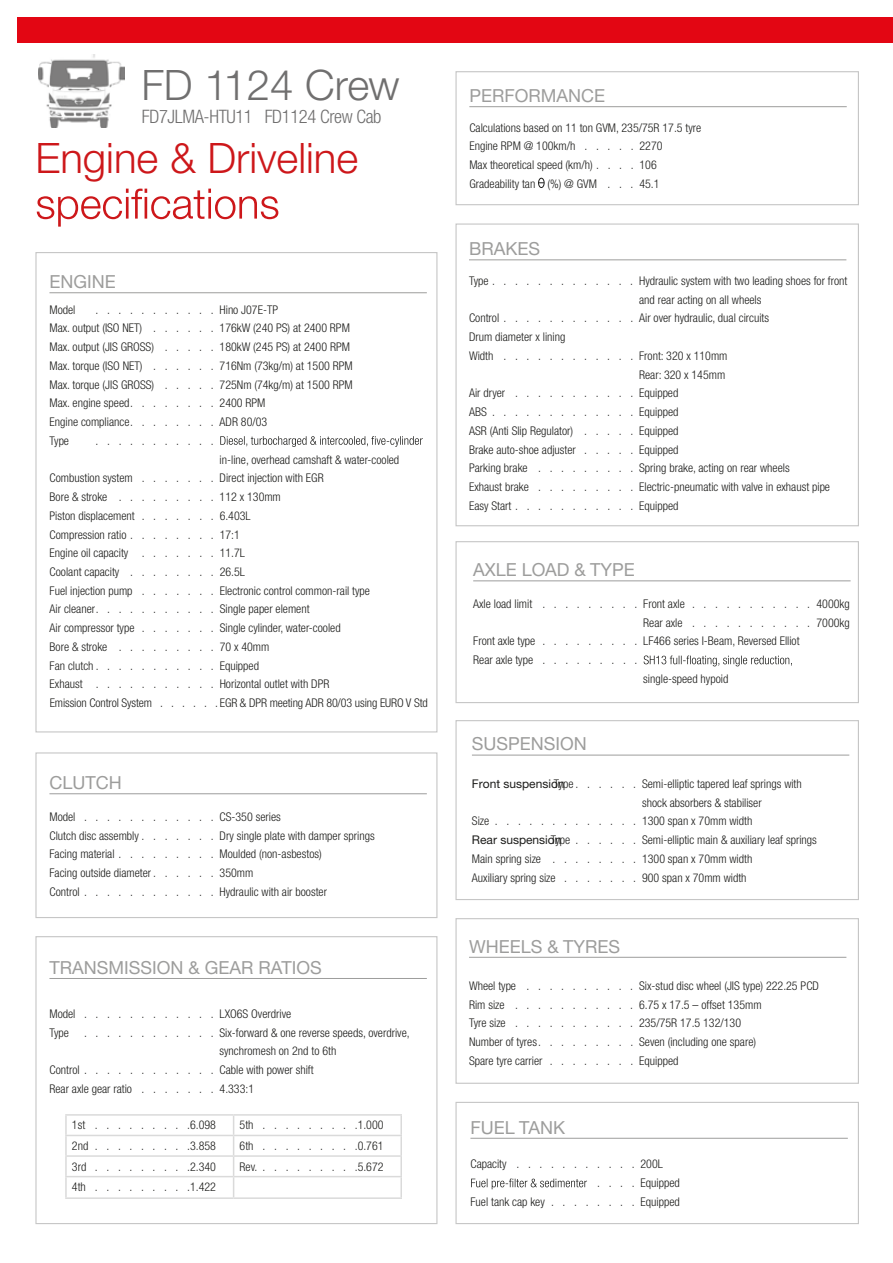
<style>
.page{position:relative;width:893px;height:1263px;background:#fff}
.page>*{position:absolute;margin:0;border:0;box-sizing:border-box;transform-origin:0 0}
.t1{font:300 42px "Helvetica Neue LT Std";color:#cd171a}
.t2{font:300 42px "Helvetica Neue LT Std";color:#706f6f}
.t3{font:300 condensed 18.6px "Helvetica Neue LT Std";letter-spacing:-.02em;color:#706f6f}
.t4{font:18px "Helvetica Neue LT Std";color:#9d9d9c}
.t5{font:300 condensed 12px/18.8px "Helvetica Neue LT Std";color:#1d1d1b}
.t6{font:12px "Helvetica Neue LT Std";color:#1d1d1b}
.s1{font-weight:400;font-stretch:normal}
</style>
<div class="page">
<svg style="left:37px;top:189px;width:241px;height:38px"></svg>
<hr style="left:49px;top:292px;width:378px;height:1px;background:#9d9d9c">
<svg style="left:220px;top:436px;width:203px;height:11px"></svg>
<div style="left:35px;top:936px;width:402px;height:288px;border:1px solid #c6c6c6"></div>
<hr style="left:49px;top:978px;width:378px;height:1px;background:#9d9d9c">
<div style="left:455px;top:541px;width:404px;height:162px;border:1px solid #c6c6c6"></div>
<hr style="left:473px;top:580px;width:378px;height:1px;background:#9d9d9c">
<svg style="left:644px;top:655px;width:148px;height:11px"></svg>
<div style="left:455px;top:720px;width:404px;height:180px;border:1px solid #c6c6c6"></div>
<hr style="left:472px;top:755px;width:377px;height:1px;background:#9d9d9c">
<div style="left:455px;top:71px;width:404px;height:134px;border:1px solid #c6c6c6"></div>
<hr style="left:469px;top:106px;width:378px;height:1px;background:#9d9d9c">
<div style="left:455px;top:918px;width:404px;height:166px;border:1px solid #c6c6c6"></div>
<hr style="left:469px;top:957px;width:377px;height:1px;background:#9d9d9c">
<div style="left:35px;top:752px;width:402px;height:166px;border:1px solid #c6c6c6"></div>
<hr style="left:49px;top:793px;width:378px;height:1px;background:#9d9d9c">
<div style="left:538px;top:178px;width:6px;height:10px;border:1px solid #1d1d1b;border-radius:50%"></div>
<div style="left:455px;top:1102px;width:404px;height:122px;border:1px solid #c6c6c6"></div>
<hr style="left:470px;top:1138px;width:378px;height:1px;background:#9d9d9c">
<svg style="left:471px;top:1178px;width:116px;height:11px"></svg>
<img style="left:38px;top:54px;width:87px;height:73px">
<div style="left:455px;top:223px;width:404px;height:303px;border:1px solid #c6c6c6"></div>
<hr style="left:469px;top:259px;width:377px;height:1px;background:#9d9d9c">
<div style="left:17px;top:17px;width:876px;height:26px;background:#e30613"></div>
<hr style="left:65px;top:1114px;width:169px;height:2px;background:#dadada">
<hr style="left:234px;top:1114px;width:168px;height:2px;background:#dadada">
<hr style="left:65px;top:1135px;width:169px;height:1px;background:#dadada">
<hr style="left:234px;top:1135px;width:168px;height:1px;background:#dadada">
<hr style="left:65px;top:1155px;width:169px;height:2px;background:#dadada">
<svg style="left:65px;top:1116px;width:2px;height:60px"></svg>
<hr style="left:234px;top:1155px;width:168px;height:2px;background:#dadada">
<svg style="left:400px;top:1116px;width:2px;height:60px"></svg>
<hr style="left:65px;top:1176px;width:169px;height:1px;background:#dadada">
<hr style="left:65px;top:1177px;width:2px;height:20px;background:#dadada">
<hr style="left:234px;top:1176px;width:168px;height:1px;background:#dadada">
<svg style="left:233px;top:1116px;width:1px;height:81px"></svg>
<hr style="left:400px;top:1177px;width:2px;height:20px;background:#dadada">
<hr style="left:65px;top:1197px;width:169px;height:2px;background:#dadada">
<hr style="left:234px;top:1197px;width:168px;height:2px;background:#dadada">
<h1 class="t2" style="left:141px;top:59px;width:260px">FD 1124 Crew</h1>
<h2 class="t3" style="left:142px;top:106px;width:241px">FD7JLMA-HTU11 FD1124 Crew Cab</h2>
<h1 class="t1" style="left:35px;top:132px;width:324px">Engine &amp; Driveline</h1>
<h3 class="t4" style="left:49px;top:271px;width:68px">ENGINE</h3>
<p class="t5" style="left:49px;top:300px;width:27px">Model</p>
<p class="t5" style="left:49px;top:300px;width:305px;text-indent:46px">. . . . . . . . . . . Hino J07E-TP<br>Max. output (ISO NET) . . . . . . 176kW (240 PS) at 2400 RPM Max. output (JIS GROSS) . . . . . 180kW (245 PS) at 2400 RPM Max. torque (ISO NET) . . . . . . 716Nm (73kg/m) at 1500 RPM Max. torque (JIS GROSS) . . . . . 725Nm (74kg/m) at 1500 RPM Max. engine speed. . . . . . . . 2400 RPM<br>Engine compliance. . . . . . . . ADR 80/03<br>Type</p>
<p class="t5" style="left:96px;top:431px;width:120px">. . . . . . . . . . .</p>
<p class="t5" style="left:50px;top:450px;width:380px;text-indent:170px">in-line, overhead camshaft &amp; water-cooled Combustion system . . . . . . . Direct injection with EGR<br>Bore &amp; stroke . . . . . . . . . 112 x 130mm<br>Piston displacement . . . . . . . 6.403L<br>Compression ratio . . . . . . . . 17:1<br>Engine oil capacity . . . . . . . 11.7L<br>Coolant capacity . . . . . . . . 26.5L<br>Fuel injection pump . . . . . . . Electronic control common-rail type<br>Air cleaner. . . . . . . . . . . Single paper element<br>Air compressor type . . . . . . . Single cylinder, water-cooled<br>Bore &amp; stroke . . . . . . . . . 70 x 40mm<br>Fan clutch . . . . . . . . . . . Equipped<br>Exhaust . . . . . . . . . . . Horizontal outlet with DPR<br>Emission Control System . . . . . . EGR &amp; DPR meeting ADR 80/03 using EURO V Std</p>
<h3 class="t4" style="left:49px;top:772px;width:74px">CLUTCH</h3>
<p class="t5" style="left:49px;top:807px;width:327px">Model . . . . . . . . . . . . CS-350 series<br>Clutch disc assembly . . . . . . . Dry single plate with damper springs Facing material . . . . . . . . . Moulded (non-asbestos)<br>Facing outside diameter . . . . . . 350mm<br>Control . . . . . . . . . . . . Hydraulic with air booster</p>
<h3 class="t4" style="left:49px;top:957px;width:274px">TRANSMISSION &amp; GEAR RATIOS</h3>
<p class="t5" style="left:49px;top:1004px;width:243px">Model . . . . . . . . . . . . LXO6S Overdrive<br>Type</p>
<p class="t5" style="left:84px;top:1023px;width:327px">. . . . . . . . . . . . Six-forward &amp; one reverse speeds, overdrive,</p>
<p class="t5" style="left:220px;top:1041px;width:118px">synchromesh on 2nd to 6th</p>
<p class="t5" style="left:49px;top:1060px;width:266px">Control . . . . . . . . . . . . Cable with power shift</p>
<p class="t5" style="left:49px;top:1079px;width:206px">Rear axle gear ratio . . . . . . . 4.333:1</p>
<p class="t5" style="left:72px;top:1116px;width:145px">1st . . . . . . . . .6.098</p>
<p class="t5" style="left:240px;top:1116px;width:145px">5th . . . . . . . . .1.000</p>
<p class="t5" style="left:72px;top:1136px;width:145px">2nd . . . . . . . . .3.858</p>
<p class="t5" style="left:240px;top:1136px;width:145px">6th . . . . . . . . .0.761</p>
<p class="t5" style="left:72px;top:1157px;width:145px">3rd . . . . . . . . .2.340</p>
<p class="t5" style="left:240px;top:1157px;width:145px">Rev. . . . . . . . . .5.672</p>
<p class="t5" style="left:72px;top:1177px;width:145px">4th . . . . . . . . .1.422</p>
<h3 class="t4" style="left:469px;top:85px;width:137px">PERFORMANCE</h3>
<p class="t5" style="left:469px;top:118px;width:233px">Calculations based on 11 ton GVM, 235/75R 17.5 tyre Engine RPM @ 100km/h . . . . . 2270<br>Max theoretical speed (km/h) . . . . 106<br>Gradeability tan (%) @ GVM . . . 45.1</p>
<h3 class="t4" style="left:469px;top:238px;width:72px">BRAKES</h3>
<p class="t5" style="left:469px;top:271px;width:380px">Type . . . . . . . . . . . . . Hydraulic system with two leading shoes for front</p>
<p class="t5" style="left:639px;top:290px;width:124px">and rear acting on all wheels</p>
<p class="t5" style="left:469px;top:309px;width:302px">Control . . . . . . . . . . . . Air over hydraulic, dual circuits</p>
<p class="t5" style="left:469px;top:327px;width:98px">Drum diameter x lining</p>
<p class="t5" style="left:469px;top:346px;width:260px">Width . . . . . . . . . . . . Front: 320 x 110mm</p>
<p class="t5" style="left:639px;top:365px;width:88px">Rear: 320 x 145mm</p>
<p class="t5" style="left:469px;top:384px;width:211px">Air dryer . . . . . . . . . . . Equipped</p>
<p class="t5" style="left:469px;top:402px;width:211px">ABS . . . . . . . . . . . . . Equipped</p>
<p class="t5" style="left:469px;top:421px;width:211px">ASR (Anti Slip Regulator) . . . . . Equipped</p>
<p class="t5" style="left:469px;top:440px;width:211px">Brake auto-shoe adjuster . . . . . Equipped</p>
<p class="t5" style="left:469px;top:459px;width:322px">Parking brake . . . . . . . . . Spring brake, acting on rear wheels</p>
<p class="t5" style="left:469px;top:477px;width:362px">Exhaust brake . . . . . . . . . Electric-pneumatic with valve in exhaust pipe</p>
<p class="t5" style="left:469px;top:496px;width:211px">Easy Start . . . . . . . . . . . Equipped</p>
<h3 class="t4" style="left:473px;top:559px;width:163px">AXLE LOAD &amp; TYPE</h3>
<p class="t5" style="left:473px;top:594px;width:378px">Axle load limit . . . . . . . . . Front axle . . . . . . . . . . . 4000kg</p>
<p class="t5" style="left:643px;top:613px;width:208px">Rear axle . . . . . . . . . . . 7000kg</p>
<p class="t5" style="left:473px;top:632px;width:328px">Front axle type . . . . . . . . . LF466 series I-Beam, Reversed Elliot</p>
<p class="t5" style="left:473px;top:650px;width:166px">Rear axle type . . . . . . . . .</p>
<p class="t5" style="left:643px;top:669px;width:87px">single-speed hypoid</p>
<h3 class="t4" style="left:472px;top:733px;width:116px">SUSPENSION</h3>
<p class="t6" style="left:472px;top:776px;width:94px">Front suspension</p>
<p class="t5" style="left:554px;top:774px;width:249px">Type . . . . . . Semi-elliptic tapered leaf springs with</p>
<p class="t5" style="left:642px;top:793px;width:121px">shock absorbers &amp; stabiliser</p>
<p class="t5" style="left:472px;top:812px;width:282px">Size . . . . . . . . . . . . . 1300 span x 70mm width</p>
<p class="t5" style="left:472px;top:830px;width:346px"><span class="s1">Rear suspension</span>Type . . . . . . Semi-elliptic main &amp; auxiliary leaf springs</p>
<p class="t5" style="left:472px;top:849px;width:282px">Main spring size . . . . . . . . 1300 span x 70mm width</p>
<p class="t5" style="left:472px;top:868px;width:276px">Auxiliary spring size . . . . . . . 900 span x 70mm width</p>
<h3 class="t4" style="left:469px;top:935px;width:153px">WHEELS &amp; TYRES</h3>
<p class="t5" style="left:469px;top:976px;width:351px">Wheel type . . . . . . . . . . Six-stud disc wheel (JIS type) 222.25 PCD Rim size . . . . . . . . . . . 6.75 x 17.5 – offset 135mm<br>Tyre size . . . . . . . . . . . 235/75R 17.5 132/130<br>Number of tyres. . . . . . . . . Seven (including one spare)<br>Spare tyre carrier . . . . . . . . Equipped</p>
<h3 class="t4" style="left:470px;top:1116px;width:96px">FUEL TANK</h3>
<p class="t5" style="left:470px;top:1155px;width:194px">Capacity . . . . . . . . . . . 200L</p>
<p class="t5" style="left:597px;top:1173px;width:84px">. . . . Equipped</p>
<p class="t5" style="left:470px;top:1192px;width:211px">Fuel tank cap key . . . . . . . . Equipped</p>
</div>
